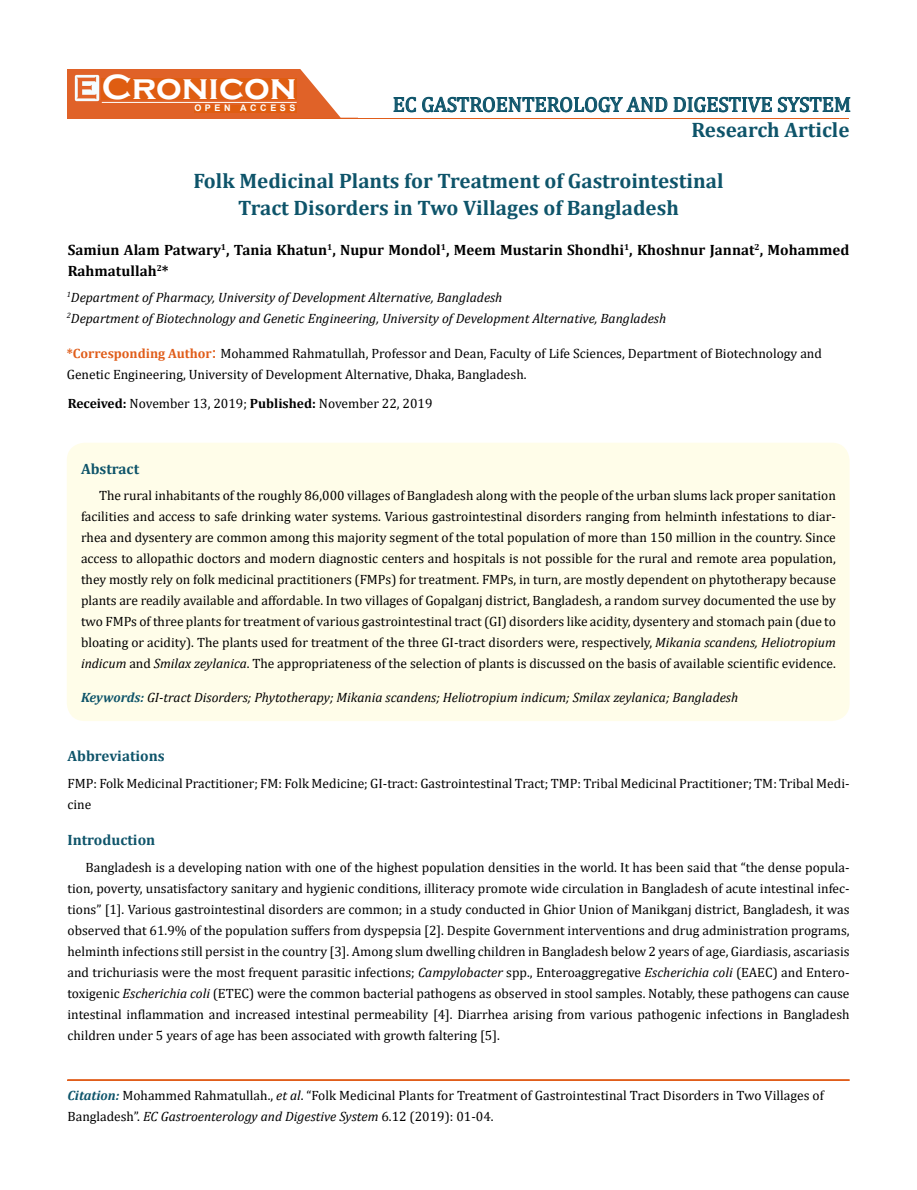
<style>
.page{position:relative;width:917px;height:1190px;background:#fff}
.page>*{position:absolute;margin:0;border:0;box-sizing:border-box;transform-origin:0 0}
.t1{font:700 36px "Copperplate Gothic";color:#fff}
.t2{font:700 21px/27px "Cambria";color:#0e546a;text-align:center}
.t3{font:21px "Cambria";color:#0e546a}
.t4{font:700 15px/21px "Cambria";color:#000}
.t5{font:700 15px "Cambria";color:#0e546a}
.t6{font:13.5px/21px "Cambria";color:#000}
.t7{font:italic 13.5px/21px "Cambria";color:#000}
.t8{font:700 9px "Arial";letter-spacing:.4em;color:#fff}
.s1{font-weight:700;color:#e05d1a}
.s2{font-size:18px;color:#e05d1a}
.s3{font-weight:700}
.s4{font-style:italic}
.s5{font-weight:700;color:#0e546a}
.s6{font-weight:700;font-style:italic;color:#0e546a}
</style>
<div class="page">
<div style="left:67px;top:70px;width:290px;height:49px;background:#e06228"></div>
<img style="left:75px;top:75px;width:24px;height:26px">
<div style="left:102px;top:79px;width:195px;height:21px;background:#df5d11"></div>
<div style="left:194px;top:105px;width:103px;height:7px;background:#df5d11"></div>
<svg style="left:300px;top:69px;width:116px;height:49px"></svg>
<svg style="left:422px;top:97px;width:245px;height:15px"></svg>
<svg style="left:673px;top:97px;width:177px;height:15px"></svg>
<hr style="left:102px;top:102px;width:194px;height:1px;background:#fff">
<hr style="left:279px;top:118px;width:569px;height:1px;background:#e05d1a">
<hr style="left:67px;top:1080px;width:782px;height:1px;background:#e05d1a">
<div style="left:67px;top:1079px;width:782px;height:1px;border:1px solid #e05d1a"></div>
<div style="left:67px;top:442px;width:782px;height:279px;background:#fffde9;border-radius:18px"></div>
<h1 class="t1" style="left:102px;top:68px;width:196px">Cronicon</h1>
<p class="t8" style="left:194px;top:102px;width:103px">OPEN ACCESS</p>
<h2 class="t3" style="left:393px;top:92px;width:460px">EC GASTROENTEROLOGY AND DIGESTIVE SYSTEM</h2>
<h2 class="t2" style="left:691px;top:116px;width:160px">Research Article</h2>
<h2 class="t2" style="left:193px;top:166px;width:531px">Folk Medicinal Plants for Treatment of Gastrointestinal<br>Tract Disorders in Two Villages of Bangladesh</h2>
<p class="t4" style="left:68px;top:239px;width:783px">Samiun Alam Patwary<sup>1</sup>, Tania Khatun<sup>1</sup>, Nupur Mondol<sup>1</sup>, Meem Mustarin Shondhi<sup>1</sup>, Khoshnur Jannat<sup>2</sup>, Mohammed<br>Rahmatullah<sup>2</sup>*</p>
<p class="t7" style="left:67px;top:286px;width:601px"><sup>1</sup>Department of Pharmacy, University of Development Alternative, Bangladesh<br><sup>2</sup>Department of Biotechnology and Genetic Engineering, University of Development Alternative, Bangladesh</p>
<p class="t6" style="left:67px;top:342px;width:756px"><span class="s1">*Corresponding Author</span><span class="s2">:</span> Mohammed Rahmatullah, Professor and Dean, Faculty of Life Sciences, Department of Biotechnology and<br>Genetic Engineering, University of Development Alternative, Dhaka, Bangladesh.</p>
<p class="t6" style="left:68px;top:392px;width:366px"><span class="s3">Received:</span> November 13, 2019; <span class="s3">Published:</span> November 22, 2019</p>
<p class="t5" style="left:81px;top:458px;width:60px">Abstract</p>
<p class="t6" style="left:81px;top:484px;width:756px;text-align:justify;text-indent:18px">The rural inhabitants of the roughly 86,000 villages of Bangladesh along with the people of the urban slums lack proper sanitation facilities and access to safe drinking water systems. Various gastrointestinal disorders ranging from helminth infestations to diar&shy;rhea and dysentery are common among this majority segment of the total population of more than 150 million in the country. Since access to allopathic doctors and modern diagnostic centers and hospitals is not possible for the rural and remote area population, they mostly rely on folk medicinal practitioners (FMPs) for treatment. FMPs, in turn, are mostly dependent on phytotherapy because plants are readily available and affordable. In two villages of Gopalganj district, Bangladesh, a random survey documented the use by two FMPs of three plants for treatment of various gastrointestinal tract (GI) disorders like acidity, dysentery and stomach pain (due to bloating or acidity). The plants used for treatment of the three GI-tract disorders were, respectively, <span class="s4">Mikania scandens, Heliotropium indicum</span> and <span class="s4">Smilax zeylanica</span>. The appropriateness of the selection of plants is discussed on the basis of available scientific evidence.</p>
<p class="t7" style="left:81px;top:686px;width:658px"><span class="s5">Keywords:</span> GI-tract Disorders; Phytotherapy; Mikania scandens; Heliotropium indicum; Smilax zeylanica; Bangladesh</p>
<p class="t5" style="left:67px;top:745px;width:99px">Abbreviations</p>
<p class="t6" style="left:67px;top:772px;width:783px">FMP: Folk Medicinal Practitioner; FM: Folk Medicine; GI-tract: Gastrointestinal Tract; TMP: Tribal Medicinal Practitioner; TM: Tribal Medi&shy;cine</p>
<p class="t5" style="left:67px;top:829px;width:89px">Introduction</p>
<p class="t6" style="left:67px;top:856px;width:783px;text-align:justify;text-indent:18px">Bangladesh is a developing nation with one of the highest population densities in the world. It has been said that “the dense popula&shy;tion, poverty, unsatisfactory sanitary and hygienic conditions, illiteracy promote wide circulation in Bangladesh of acute intestinal infec&shy;tions” [1]. Various gastrointestinal disorders are common; in a study conducted in Ghior Union of Manikganj district, Bangladesh, it was observed that 61.9% of the population suffers from dyspepsia [2]. Despite Government interventions and drug administration programs, helminth infections still persist in the country [3]. Among slum dwelling children in Bangladesh below 2 years of age, Giardiasis, ascariasis and trichuriasis were the most frequent parasitic infections; <span class="s4">Campylobacter</span> spp., Enteroaggregative <span class="s4">Escherichia coli</span> (EAEC) and Entero&shy;toxigenic <span class="s4">Escherichia coli</span> (ETEC) were the common bacterial pathogens as observed in stool samples. Notably, these pathogens can cause intestinal inflammation and increased intestinal permeability [4]. Diarrhea arising from various pathogenic infections in Bangladesh children under 5 years of age has been associated with growth faltering [5].</p>
<p class="t6" style="left:67px;top:1084px;width:757px"><span class="s6">Citation:</span> Mohammed Rahmatullah., <span class="s4">et al</span>. “Folk Medicinal Plants for Treatment of Gastrointestinal Tract Disorders in Two Villages of<br>Bangladesh”. <span class="s4">EC Gastroenterology and Digestive System</span> 6.12 (2019): 01-04.</p>
</div>
